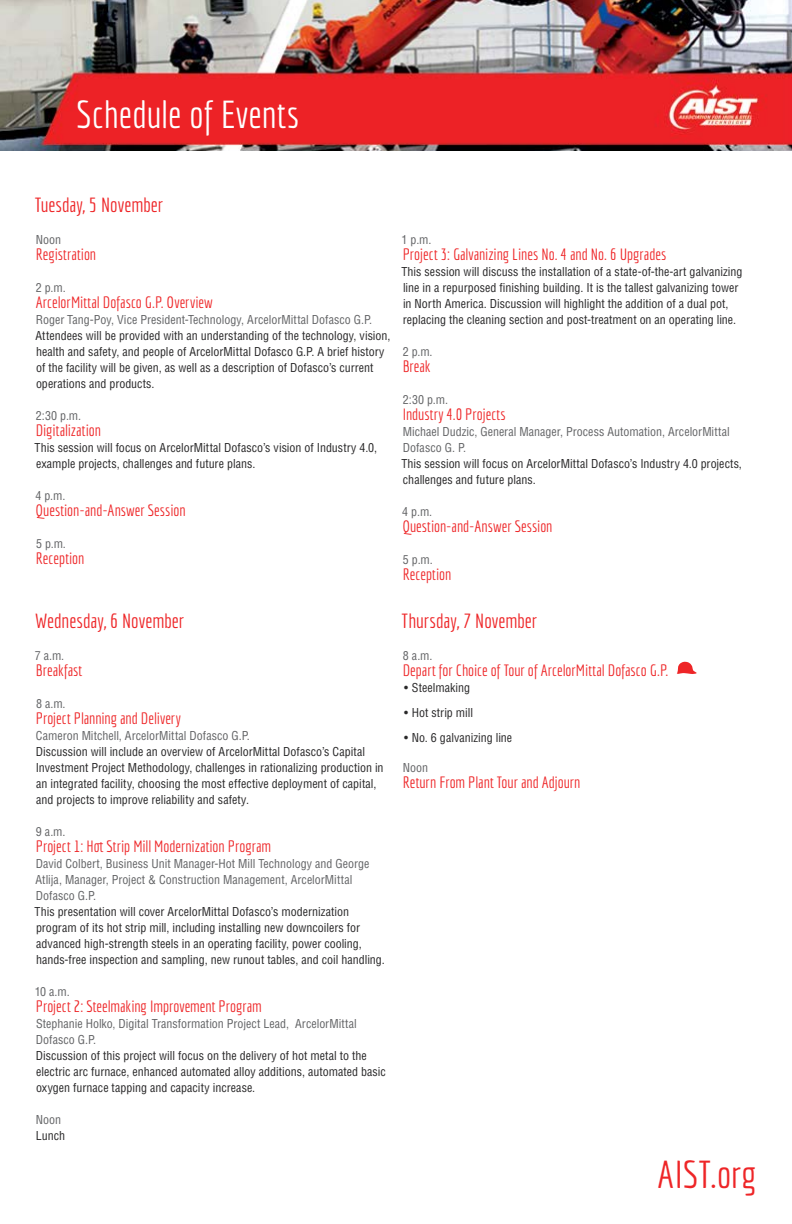
<style>
.page{position:relative;width:792px;height:1224px;background:#fff}
.page>*{position:absolute;margin:0;border:0;box-sizing:border-box;transform-origin:0 0}
.t1{font:38px "Economica";letter-spacing:.005em;color:#fff}
.t2{font:38px "Economica";letter-spacing:.01em;color:#ee2527}
.t3{font:20px "Economica";color:#ee2527}
.t4{font:16px "Economica";color:#ee2527}
.t5{font:condensed 12px/16px "Helvetica";color:#292829}
.t6{font:condensed 12px/16px "Helvetica";color:#636466}
</style>
<div class="page">
<img style="left:0;top:0;width:792px;height:151px">
<svg style="left:677px;top:662px;width:20px;height:12px"></svg>
<h1 class="t1" style="left:77px;top:93px;width:224px">Schedule of Events</h1>
<h2 class="t3" style="left:35px;top:193px;width:130px">Tuesday, 5 November</h2>
<p class="t6" style="left:36px;top:232px;width:27px">Noon</p>
<h3 class="t4" style="left:36px;top:245px;width:62px">Registration</h3>
<p class="t6" style="left:36px;top:280px;width:31px">2 p.m.</p>
<h3 class="t4" style="left:36px;top:293px;width:178px">ArcelorMittal Dofasco G.P. Overview</h3>
<p class="t6" style="left:36px;top:312px;width:338px">Roger Tang-Poy, Vice President-Technology, ArcelorMittal Dofasco G.P.</p>
<p class="t5" style="left:36px;top:328px;width:356px">Attendees will be provided with an understanding of the technology, vision, health and safety, and people of ArcelorMittal Dofasco G.P. A brief history of the facility will be given, as well as a description of Dofasco’s current operations and products.</p>
<p class="t6" style="left:36px;top:408px;width:47px">2:30 p.m.</p>
<h3 class="t4" style="left:36px;top:421px;width:67px">Digitalization</h3>
<p class="t5" style="left:35px;top:440px;width:344px">This session will focus on ArcelorMittal Dofasco’s vision of Industry 4.0, example projects, challenges and future plans.</p>
<p class="t6" style="left:35px;top:488px;width:31px">4 p.m.</p>
<h3 class="t4" style="left:36px;top:501px;width:151px">Question-and-Answer Session</h3>
<p class="t6" style="left:36px;top:536px;width:31px">5 p.m.</p>
<h3 class="t4" style="left:36px;top:549px;width:50px">Reception</h3>
<h2 class="t3" style="left:35px;top:609px;width:151px">Wednesday, 6 November</h2>
<p class="t6" style="left:35px;top:648px;width:31px">7 a.m.</p>
<h3 class="t4" style="left:36px;top:661px;width:48px">Breakfast</h3>
<p class="t6" style="left:36px;top:696px;width:31px">8 a.m.</p>
<h3 class="t4" style="left:36px;top:709px;width:146px">Project Planning and Delivery</h3>
<p class="t6" style="left:36px;top:728px;width:215px">Cameron Mitchell, ArcelorMittal Dofasco G.P.</p>
<p class="t5" style="left:36px;top:744px;width:349px">Discussion will include an overview of ArcelorMittal Dofasco’s Capital Investment Project Methodology, challenges in rationalizing production in an integrated facility, choosing the most effective deployment of capital, and projects to improve reliability and safety.</p>
<p class="t6" style="left:36px;top:824px;width:31px">9 a.m.</p>
<h3 class="t4" style="left:36px;top:837px;width:237px">Project 1: Hot Strip Mill Modernization Program</h3>
<p class="t6" style="left:36px;top:856px;width:335px">David Colbert, Business Unit Manager-Hot Mill Technology and George<br>Atlija, Manager, Project &amp; Construction Management, ArcelorMittal<br>Dofasco G.P.</p>
<p class="t5" style="left:35px;top:904px;width:352px">This presentation will cover ArcelorMittal Dofasco’s modernization program of its hot strip mill, including installing new downcoilers for advanced high-strength steels in an operating facility, power cooling, hands-free inspection and sampling, new runout tables, and coil handling.</p>
<p class="t6" style="left:35px;top:984px;width:36px">10 a.m.</p>
<h3 class="t4" style="left:36px;top:997px;width:228px">Project 2: Steelmaking Improvement Program</h3>
<p class="t6" style="left:36px;top:1016px;width:322px">Stephanie Holko, Digital Transformation Project Lead, ArcelorMittal<br>Dofasco G.P.</p>
<p class="t5" style="left:36px;top:1048px;width:352px">Discussion of this project will focus on the delivery of hot metal to the electric arc furnace, enhanced automated alloy additions, automated basic oxygen furnace tapping and capacity increase.</p>
<p class="t6" style="left:36px;top:1112px;width:27px">Noon</p>
<p class="t5" style="left:36px;top:1128px;width:31px">Lunch</p>
<p class="t6" style="left:402px;top:232px;width:31px">1 p.m.</p>
<h3 class="t4" style="left:403px;top:245px;width:265px">Project 3: Galvanizing Lines No. 4 and No. 6 Upgrades</h3>
<p class="t5" style="left:402px;top:264px;width:342px">This session will discuss the installation of a state-of-the-art galvanizing line in a repurposed finishing building. It is the tallest galvanizing tower in North America. Discussion will highlight the addition of a dual pot, replacing the cleaning section and post-treatment on an operating line.</p>
<p class="t6" style="left:403px;top:344px;width:31px">2 p.m.</p>
<h3 class="t4" style="left:403px;top:357px;width:29px">Break</h3>
<p class="t6" style="left:403px;top:392px;width:47px">2:30 p.m.</p>
<h3 class="t4" style="left:403px;top:405px;width:105px">Industry 4.0 Projects</h3>
<p class="t6" style="left:403px;top:424px;width:328px">Michael Dudzic, General Manager, Process Automation, ArcelorMittal<br>Dofasco G. P.</p>
<p class="t5" style="left:402px;top:456px;width:342px">This session will focus on ArcelorMittal Dofasco’s Industry 4.0 projects, challenges and future plans.</p>
<p class="t6" style="left:402px;top:504px;width:31px">4 p.m.</p>
<h3 class="t4" style="left:403px;top:517px;width:151px">Question-and-Answer Session</h3>
<p class="t6" style="left:403px;top:552px;width:31px">5 p.m.</p>
<h3 class="t4" style="left:403px;top:565px;width:50px">Reception</h3>
<h2 class="t3" style="left:402px;top:609px;width:137px">Thursday, 7 November</h2>
<p class="t6" style="left:403px;top:648px;width:31px">8 a.m.</p>
<h3 class="t4" style="left:403px;top:661px;width:267px">Depart for Choice of Tour of ArcelorMittal Dofasco G.P.</h3>
<p class="t5" style="left:404px;top:680px;width:67px">• Steelmaking</p>
<p class="t5" style="left:404px;top:705px;width:70px">• Hot strip mill</p>
<p class="t5" style="left:404px;top:730px;width:110px">• No. 6 galvanizing line</p>
<p class="t6" style="left:403px;top:760px;width:27px">Noon</p>
<h3 class="t4" style="left:403px;top:773px;width:179px">Return From Plant Tour and Adjourn</h3>
<h1 class="t2" style="left:658px;top:1153px;width:101px">AIST.org</h1>
</div>
